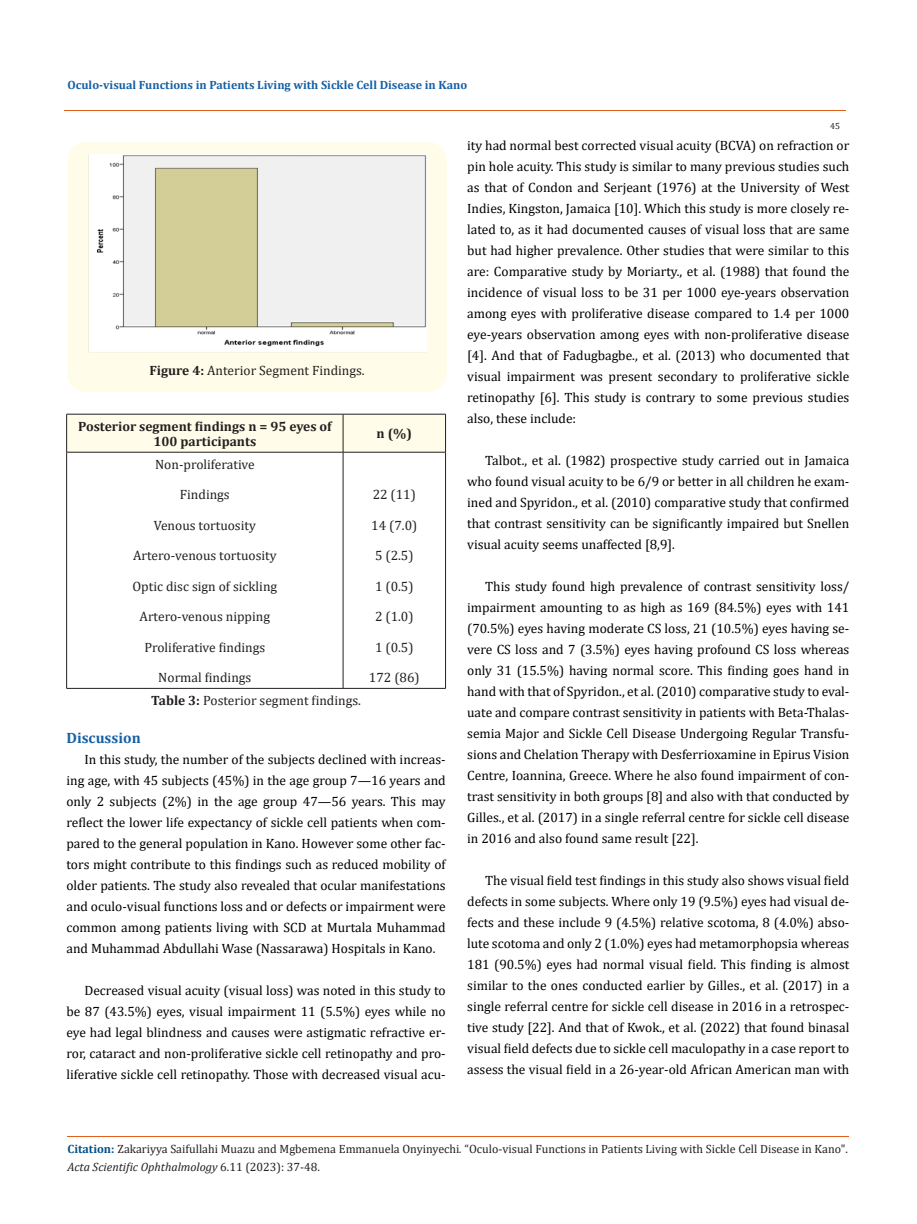
<style>
.page{position:relative;width:917px;height:1224px;background:#fff}
.page>*{position:absolute;margin:0;border:0;box-sizing:border-box;transform-origin:0 0}
.t1{font:700 15px "Cambria";color:#1560a6}
.Subtitle{font:13.5px/21px "Cambria";color:#000;text-align:justify}
.t2{font:13.5px "Cambria";color:#231f20}
.t3{font:700 13.5px/15.6px "Cambria";color:#231f20;text-align:center}
.t4{font:12px/18px "Cambria";color:#231f20}
.t5{font:700 12px "Cambria";color:#1560a6}
.t6{font:9px "Cambria";color:#231f20}
.s1{font-weight:700}
.s2{font-weight:700;color:#035089}
.s3{font-style:italic}
</style>
<div class="page">
<hr style="left:64px;top:110px;width:782px;height:1px;background:#e05d1a">
<div style="left:67px;top:142px;width:380px;height:250px;background:#fffde9;border-radius:18px"></div>
<img style="left:88px;top:155px;width:339px;height:197px">
<div style="left:67px;top:415px;width:378px;height:37px;background:#fffde9"></div>
<hr style="left:66px;top:414px;width:277px;height:1px;background:#231f20">
<hr style="left:66px;top:414px;width:1px;height:38px;background:#231f20">
<hr style="left:343px;top:414px;width:103px;height:1px;background:#231f20">
<hr style="left:343px;top:414px;width:1px;height:38px;background:#231f20">
<hr style="left:445px;top:414px;width:1px;height:38px;background:#231f20">
<hr style="left:66px;top:452px;width:277px;height:1px;background:#231f20">
<hr style="left:66px;top:452px;width:1px;height:236px;background:#231f20">
<hr style="left:343px;top:452px;width:103px;height:1px;background:#231f20">
<hr style="left:343px;top:452px;width:1px;height:236px;background:#231f20">
<hr style="left:445px;top:452px;width:1px;height:236px;background:#231f20">
<hr style="left:66px;top:688px;width:277px;height:1px;background:#231f20">
<hr style="left:343px;top:688px;width:103px;height:1px;background:#231f20">
<hr style="left:67px;top:1137px;width:782px;height:1px;background:#e05d1a">
<p class="t5" style="left:67px;top:76px;width:401px">Oculo-visual Functions in Patients Living with Sickle Cell Disease in Kano</p>
<p class="t6" style="left:830px;top:120px;width:11px">45</p>
<p class="t2" style="left:149px;top:362px;width:217px"><span class="s1">Figure 4:</span> Anterior Segment Findings.</p>
<p class="t3" style="left:78px;top:418px;width:255px">Posterior segment findings n = 95 eyes of<br>100 participants</p>
<p class="t3" style="left:376px;top:426px;width:37px">n (%)</p>
<p class="t2" style="left:155px;top:456px;width:101px">Non-proliferative</p>
<p class="t2" style="left:180px;top:487px;width:51px">Findings</p>
<p class="t2" style="left:154px;top:517px;width:104px">Venous tortuosity</p>
<p class="t2" style="left:133px;top:548px;width:145px">Artero-venous tortuosity</p>
<p class="t2" style="left:132px;top:578px;width:146px">Optic disc sign of sickling</p>
<p class="t2" style="left:140px;top:609px;width:132px">Artero-venous nipping</p>
<p class="t2" style="left:144px;top:639px;width:122px">Proliferative findings</p>
<p class="t2" style="left:158px;top:670px;width:95px">Normal findings</p>
<p class="t2" style="left:373px;top:487px;width:45px">22 (11)</p>
<p class="t2" style="left:371px;top:517px;width:47px">14 (7.0)</p>
<p class="t2" style="left:375px;top:548px;width:40px">5 (2.5)</p>
<p class="t2" style="left:375px;top:578px;width:40px">1 (0.5)</p>
<p class="t2" style="left:375px;top:609px;width:40px">2 (1.0)</p>
<p class="t2" style="left:375px;top:639px;width:40px">1 (0.5)</p>
<p class="t2" style="left:369px;top:670px;width:52px">172 (86)</p>
<p class="t2" style="left:151px;top:693px;width:211px"><span class="s1">Table 3:</span> Posterior segment findings.</p>
<p class="t1" style="left:66px;top:727px;width:76px">Discussion</p>
<p class="Subtitle" style="left:66px;top:749px;width:381px;text-indent:18px">In this study, the number of the subjects declined with increas&shy;ing age, with 45 subjects (45%) in the age group 7—16 years and only 2 subjects (2%) in the age group 47—56 years. This may reflect the lower life expectancy of sickle cell patients when com&shy;pared to the general population in Kano. However some other fac&shy;tors might contribute to this findings such as reduced mobility of older patients. The study also revealed that ocular manifestations and oculo-visual functions loss and or defects or impairment were common among patients living with SCD at Murtala Muhammad and Muhammad Abdullahi Wase (Nassarawa) Hospitals in Kano.</p>
<p class="Subtitle" style="left:66px;top:980px;width:381px;text-indent:18px">Decreased visual acuity (visual loss) was noted in this study to be 87 (43.5%) eyes, visual impairment 11 (5.5%) eyes while no eye had legal blindness and causes were astigmatic refractive er&shy;ror, cataract and non-proliferative sickle cell retinopathy and pro&shy;liferative sickle cell retinopathy. Those with decreased visual acu-</p>
<p class="Subtitle" style="left:467px;top:134px;width:384px">ity had normal best corrected visual acuity (BCVA) on refraction or pin hole acuity. This study is similar to many previous studies such as that of Condon and Serjeant (1976) at the University of West Indies, Kingston, Jamaica [10]. Which this study is more closely re&shy;lated to, as it had documented causes of visual loss that are same but had higher prevalence. Other studies that were similar to this are: Comparative study by Moriarty., et al. (1988) that found the incidence of visual loss to be 31 per 1000 eye-years observation among eyes with proliferative disease compared to 1.4 per 1000 eye-years observation among eyes with non-proliferative disease [4]. And that of Fadugbagbe., et al. (2013) who documented that visual impairment was present secondary to proliferative sickle retinopathy [6]. This study is contrary to some previous studies also, these include:</p>
<p class="Subtitle" style="left:467px;top:449px;width:384px;text-indent:18px">Talbot., et al. (1982) prospective study carried out in Jamaica who found visual acuity to be 6/9 or better in all children he exam&shy;ined and Spyridon., et al. (2010) comparative study that confirmed that contrast sensitivity can be significantly impaired but Snellen visual acuity seems unaffected [8,9].</p>
<p class="Subtitle" style="left:467px;top:575px;width:384px;text-indent:18px">This study found high prevalence of contrast sensitivity loss/ impairment amounting to as high as 169 (84.5%) eyes with 141 (70.5%) eyes having moderate CS loss, 21 (10.5%) eyes having se&shy;vere CS loss and 7 (3.5%) eyes having profound CS loss whereas only 31 (15.5%) having normal score. This finding goes hand in hand with that of Spyridon., et al. (2010) comparative study to eval&shy;uate and compare contrast sensitivity in patients with Beta-Thalas&shy;semia Major and Sickle Cell Disease Undergoing Regular Transfu&shy;sions and Chelation Therapy with Desferrioxamine in Epirus Vision Centre, Ioannina, Greece. Where he also found impairment of con&shy;trast sensitivity in both groups [8] and also with that conducted by Gilles., et al. (2017) in a single referral centre for sickle cell disease in 2016 and also found same result [22].</p>
<p class="Subtitle" style="left:467px;top:869px;width:384px;text-indent:18px">The visual field test findings in this study also shows visual field defects in some subjects. Where only 19 (9.5%) eyes had visual de&shy;fects and these include 9 (4.5%) relative scotoma, 8 (4.0%) abso&shy;lute scotoma and only 2 (1.0%) eyes had metamorphopsia whereas 181 (90.5%) eyes had normal visual field. This finding is almost similar to the ones conducted earlier by Gilles., et al. (2017) in a single referral centre for sickle cell disease in 2016 in a retrospec&shy;tive study [22]. And that of Kwok., et al. (2022) that found binasal visual field defects due to sickle cell maculopathy in a case report to assess the visual field in a 26-year-old African American man with</p>
<p class="t4" style="left:67px;top:1140px;width:782px"><span class="s2">Citation:</span> Zakariyya Saifullahi Muazu and Mgbemena Emmanuela Onyinyechi<span class="s3">.</span> “Oculo-visual Functions in Patients Living with Sickle Cell Disease in Kano".<br><span class="s3">Acta Scientific Ophthalmology</span> 6.11 (2023): 37-48.</p>
</div>
